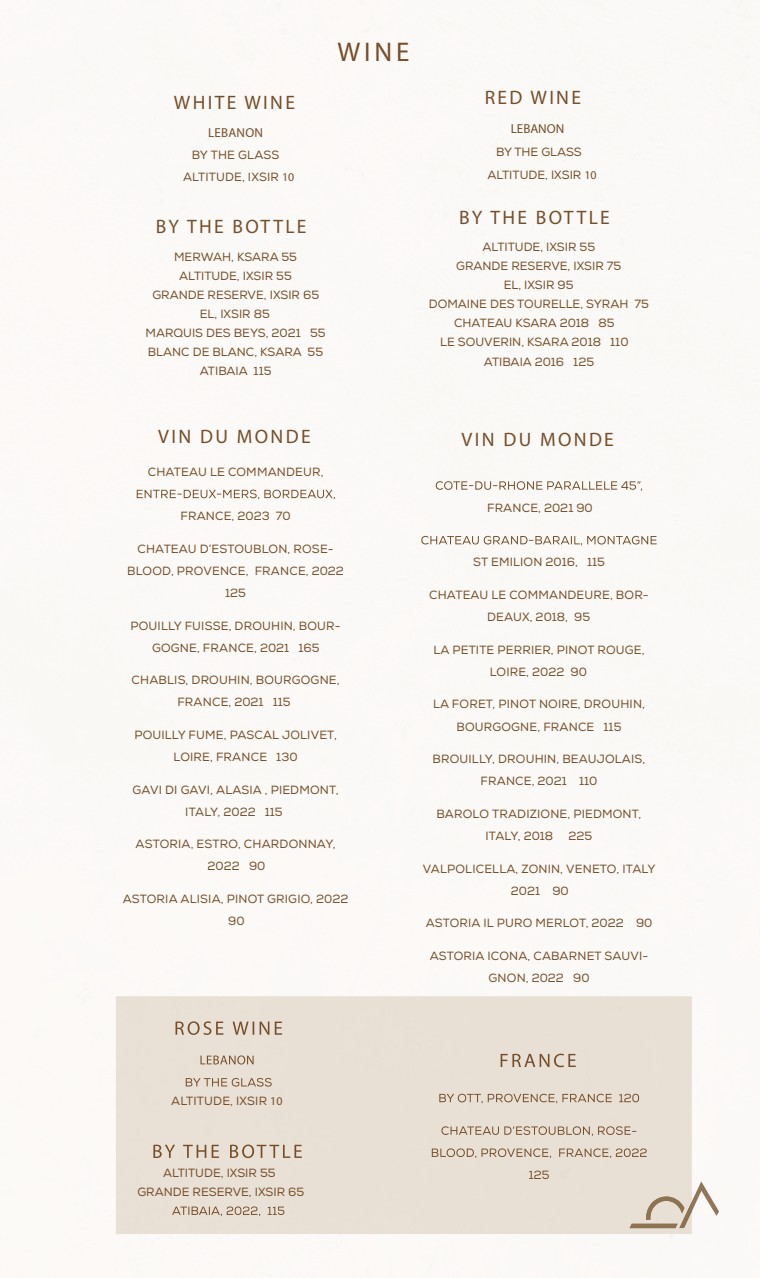
<style>
.page{position:relative;width:760px;height:1278px;background:#fff}
.page>*{position:absolute;margin:0;border:0;box-sizing:border-box;transform-origin:0 0}
.t1{font:700 27.04px "Nexa";color:#764e29}
.t2{font:700 19.51px "Nexa";letter-spacing:.12em;color:#764e29}
.t3{font:700 12.95px "Nexa";letter-spacing:.01em;color:#764e29}
.t4{font:11.9px/22.1px "Nexa";letter-spacing:.005em;color:#764e29;text-align:center}
.s1{font-weight:700}
</style>
<div class="page">
<svg style="left:137px;top:489px;width:198px;height:10px"></svg>
<svg style="left:436px;top:481px;width:206px;height:9px"></svg>
<svg style="left:421px;top:536px;width:236px;height:9px"></svg>
<div style="left:116px;top:996px;width:576px;height:237px;background:#e9e0d5"></div>
<img style="left:200px;top:1055px;width:54px;height:9px">
<img style="left:186px;top:1077px;width:46px;height:9px">
<img style="left:232px;top:1077px;width:40px;height:9px">
<img style="left:175px;top:1099px;width:107px;height:10px">
<img style="left:172px;top:1168px;width:112px;height:9px">
<div style="left:144px;top:1187px;width:169px;height:9px;background:#e9e0d6"></div>
<img style="left:172px;top:1206px;width:112px;height:9px">
<img style="left:227px;top:1206px;width:30px;height:8px">
<img style="left:439px;top:1093px;width:200px;height:10px">
<img style="left:458px;top:1093px;width:181px;height:9px">
<img style="left:441px;top:1126px;width:195px;height:9px">
<img style="left:523px;top:1126px;width:100px;height:8px">
<img style="left:432px;top:1148px;width:215px;height:9px">
<img style="left:447px;top:1148px;width:184px;height:8px">
<img style="left:529px;top:1170px;width:20px;height:8px">
<img style="left:176px;top:1021px;width:106px;height:13px">
<img style="left:153px;top:1144px;width:149px;height:13px">
<img style="left:501px;top:1053px;width:75px;height:14px">
<svg style="left:629px;top:1181px;width:90px;height:46px"></svg>
<h2 class="t2" style="left:174px;top:90px;width:123px">WHITE WINE</h2>
<p class="t3" style="left:208px;top:124px;width:57px">LEBANON</p>
<p class="t4" style="left:183px;top:144px;width:113px">BY THE GLASS<br>ALTITUDE, IXSIR <span class="s1">10</span></p>
<h1 class="t1" style="left:338px;top:35px;width:73px">WINE</h1>
<h2 class="t2" style="left:156px;top:215px;width:152px">BY THE BOTTLE</h2>
<p class="t4" style="left:146px;top:247px;width:182px;line-height:19.1px">MERWAH, KSARA 55<br>ALTITUDE, IXSIR 55<br>GRANDE RESERVE, IXSIR 65<br>EL, IXSIR 85<br>MARQUIS DES BEYS, 2021 55<br>BLANC DE BLANC, KSARA 55<br>ATIBAIA 115</p>
<h2 class="t2" style="left:485px;top:86px;width:98px">RED WINE</h2>
<p class="t3" style="left:511px;top:121px;width:55px">LEBANON</p>
<p class="t4" style="left:487px;top:141px;width:111px;line-height:22.9px">BY THE GLASS<br>ALTITUDE, IXSIR <span class="s1">10</span></p>
<h2 class="t2" style="left:459px;top:205px;width:152px">BY THE BOTTLE</h2>
<p class="t4" style="left:483px;top:236px;width:114px">ALTITUDE, IXSIR 55</p>
<p class="t4" style="left:456px;top:255px;width:167px">GRANDE RESERVE, IXSIR 75</p>
<p class="t4" style="left:504px;top:274px;width:71px">EL, IXSIR 95</p>
<p class="t4" style="left:429px;top:293px;width:222px">DOMAINE DES TOURELLE, SYRAH 75</p>
<p class="t4" style="left:454px;top:312px;width:162px">CHATEAU KSARA 2018 85</p>
<p class="t4" style="left:440px;top:331px;width:190px">LE SOUVERIN, KSARA 2018 110</p>
<p class="t4" style="left:484px;top:350px;width:112px">ATIBAIA 2016 125</p>
<h2 class="t2" style="left:158px;top:425px;width:154px">VIN DU MONDE</h2>
<p class="t4" style="left:148px;top:461px;width:177px">CHATEAU LE COMMANDEUR,</p>
<p class="t4" style="left:180px;top:505px;width:112px">FRANCE, 2023 70</p>
<p class="t4" style="left:127px;top:538px;width:218px">CHATEAU D’ESTOUBLON, ROSE-<br>BLOOD, PROVENCE, FRANCE, 2022<br>125</p>
<p class="t4" style="left:131px;top:614px;width:212px">POUILLY FUISSE, DROUHIN, BOUR-<br>GOGNE, FRANCE, 2021 165</p>
<p class="t4" style="left:132px;top:669px;width:209px">CHABLIS, DROUHIN, BOURGOGNE,<br>FRANCE, 2021 115</p>
<p class="t4" style="left:134px;top:724px;width:204px">POUILLY FUME, PASCAL JOLIVET,<br>LOIRE, FRANCE 130</p>
<p class="t4" style="left:133px;top:778px;width:208px">GAVI DI GAVI, ALASIA , PIEDMONT,<br>ITALY, 2022 115</p>
<p class="t4" style="left:136px;top:833px;width:201px">ASTORIA, ESTRO, CHARDONNAY,<br>2022 90</p>
<p class="t4" style="left:123px;top:888px;width:227px">ASTORIA ALISIA, PINOT GRIGIO, 2022<br>90</p>
<h2 class="t2" style="left:462px;top:427px;width:154px">VIN DU MONDE</h2>
<p class="t4" style="left:487px;top:497px;width:107px">FRANCE, 2021 90</p>
<p class="t4" style="left:473px;top:551px;width:133px">ST EMILION 2016, 115</p>
<p class="t4" style="left:429px;top:584px;width:221px">CHATEAU LE COMMANDEURE, BOR-<br>DEAUX, 2018, 95</p>
<p class="t4" style="left:433px;top:638px;width:212px">LA PETITE PERRIER, PINOT ROUGE,<br>LOIRE, 2022 90</p>
<p class="t4" style="left:433px;top:693px;width:213px">LA FORET, PINOT NOIRE, DROUHIN,<br>BOURGOGNE, FRANCE 115</p>
<p class="t4" style="left:433px;top:748px;width:214px">BROUILLY, DROUHIN, BEAUJOLAIS,<br>FRANCE, 2021 110</p>
<p class="t4" style="left:485px;top:802px;width:157px;text-align:left;text-indent:-49px">BAROLO TRADIZIONE, PIEDMONT,<br>ITALY, 2018</p>
<p class="t4" style="left:569px;top:825px;width:25px">225</p>
<p class="t4" style="left:423px;top:857px;width:234px">VALPOLICELLA, ZONIN, VENETO, ITALY<br>2021 90</p>
<p class="t4" style="left:426px;top:912px;width:228px">ASTORIA IL PURO MERLOT, 2022 90</p>
<p class="t4" style="left:430px;top:944px;width:220px">ASTORIA ICONA, CABARNET SAUVI-<br>GNON, 2022 90</p>
<p class="t4" style="left:171px;top:1089px;width:113px">ALTITUDE, IXSIR <span class="s1">10</span></p>
<p class="t4" style="left:175px;top:1093px;width:109px">ALTITUDE, IXSIR 8</p>
<p class="t4" style="left:137px;top:1163px;width:168px;line-height:19.1px">ALTITUDE, IXSIR 55<br>GRANDE RESERVE, IXSIR 65</p>
<p class="t4" style="left:144px;top:1163px;width:171px;line-height:19.1px">AL ITUDE, IXSIR 44<br>GRANDE RESERVE, IXSIR 5</p>
</div>
